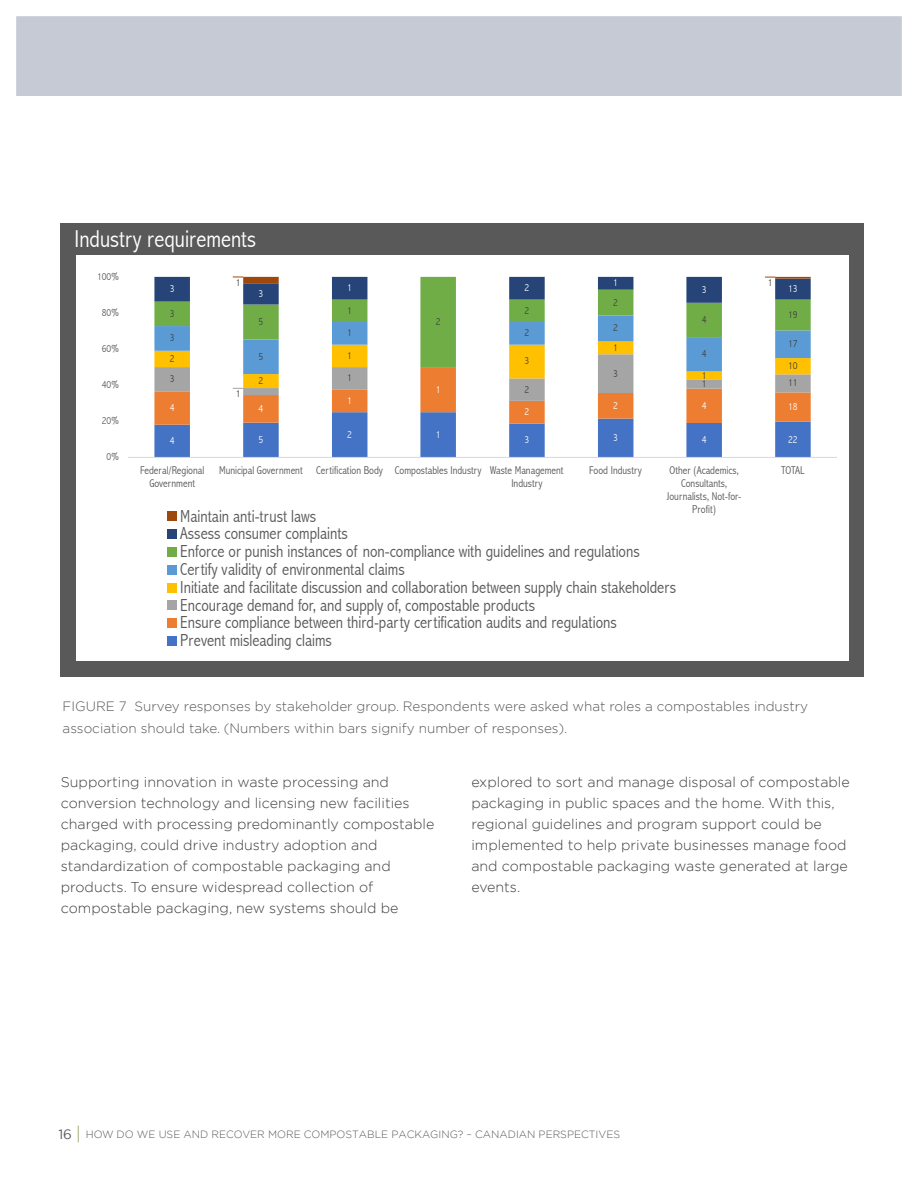
<style>
.page{position:relative;width:918px;height:1188px;background:#fff}
.page>*{position:absolute;margin:0;border:0;box-sizing:border-box;transform-origin:0 0}
.t1{font:300 condensed 24.45px "Abadi";color:#fff}
.t2{font:300 condensed 17.4px/17.9px "Abadi";color:#595959}
.bulk{font:300 14.25px/21px "Gotham";color:#3e3e3f}
.t3{font:300 13.5px/22.5px "Gotham";color:#57585a}
.t4{font:300 condensed 11.4px/13px "Abadi";color:#595959;text-align:center}
.t5{font:300 10.5px "Gotham";color:#57585a}
.t6{font:300 condensed 10.5px "Abadi";color:#404040}
.t7{font:300 condensed 10.5px "Abadi";color:#fff}
.t8{font:300 condensed 10.5px "Abadi";color:#595959}
.s1{font-weight:400;font-size:13.5px}
.s2{font-weight:400;font-size:18px;color:#a8b980}
</style>
<div class="page">
<div style="left:61px;top:223px;width:803px;height:453px;background:#595959"></div>
<div style="left:76px;top:256px;width:773px;height:405px;background:#fff"></div>
<svg style="left:154px;top:305px;width:657px;height:11px"></svg>
<hr style="left:128px;top:457px;width:709px;height:1px;background:#d9d9d9">
<div style="left:167px;top:512px;width:9px;height:9px;background:#9e480e"></div>
<div style="left:167px;top:530px;width:9px;height:9px;background:#264478"></div>
<div style="left:167px;top:548px;width:9px;height:9px;background:#70ad47"></div>
<div style="left:167px;top:565px;width:9px;height:9px;background:#5b9bd5"></div>
<div style="left:167px;top:583px;width:9px;height:9px;background:#ffc000"></div>
<div style="left:167px;top:601px;width:9px;height:9px;background:#a5a5a5"></div>
<div style="left:167px;top:619px;width:9px;height:9px;background:#ed7d31"></div>
<div style="left:167px;top:637px;width:9px;height:9px;background:#4472c4"></div>
<svg style="left:154px;top:316px;width:657px;height:141px"></svg>
<svg style="left:154px;top:277px;width:657px;height:28px"></svg>
<div style="left:0;top:0;width:918px;height:95px;background:#c6cad5"></div>
<div style="left:0;top:0;width:918px;height:1188px;border:16px solid #fff"></div>
<p class="t1" style="left:75px;top:224px;width:183px">Industry requirements</p>
<p class="t8" style="left:97px;top:270px;width:23px">100%</p>
<p class="t8" style="left:102px;top:306px;width:19px">80%</p>
<p class="t8" style="left:102px;top:342px;width:19px">60%</p>
<p class="t8" style="left:102px;top:379px;width:19px">40%</p>
<p class="t8" style="left:102px;top:415px;width:19px">20%</p>
<p class="t8" style="left:107px;top:451px;width:14px">0%</p>
<p class="t6" style="left:236px;top:276px;width:6px">1</p>
<p class="t6" style="left:768px;top:276px;width:6px">1</p>
<p class="t7" style="left:613px;top:277px;width:6px">1</p>
<p class="t7" style="left:347px;top:282px;width:6px">1</p>
<p class="t7" style="left:525px;top:282px;width:6px">2</p>
<p class="t7" style="left:702px;top:283px;width:6px">3</p>
<p class="t7" style="left:788px;top:282px;width:11px">13</p>
<p class="t7" style="left:170px;top:283px;width:6px">3</p>
<p class="t7" style="left:259px;top:288px;width:6px">3</p>
<p class="t6" style="left:613px;top:296px;width:6px">2</p>
<p class="t6" style="left:525px;top:304px;width:6px">2</p>
<p class="t6" style="left:347px;top:304px;width:6px">1</p>
<p class="t6" style="left:170px;top:307px;width:6px">3</p>
<p class="t6" style="left:788px;top:308px;width:11px">19</p>
<p class="t6" style="left:702px;top:313px;width:6px">4</p>
<p class="t6" style="left:436px;top:315px;width:6px">2</p>
<p class="t6" style="left:259px;top:315px;width:6px">5</p>
<p class="t6" style="left:613px;top:322px;width:6px">2</p>
<p class="t6" style="left:347px;top:327px;width:6px">1</p>
<p class="t6" style="left:525px;top:327px;width:6px">2</p>
<p class="t6" style="left:170px;top:332px;width:6px">3</p>
<p class="t6" style="left:788px;top:338px;width:11px">17</p>
<p class="t6" style="left:613px;top:341px;width:6px">1</p>
<p class="t6" style="left:702px;top:348px;width:6px">4</p>
<p class="t6" style="left:347px;top:349px;width:6px">1</p>
<p class="t6" style="left:259px;top:350px;width:6px">5</p>
<p class="t6" style="left:170px;top:352px;width:6px">2</p>
<p class="t6" style="left:525px;top:355px;width:6px">3</p>
<p class="t6" style="left:788px;top:360px;width:11px">10</p>
<p class="t6" style="left:613px;top:367px;width:6px">3</p>
<p class="t6" style="left:702px;top:369px;width:6px">1</p>
<p class="t6" style="left:347px;top:372px;width:6px">1</p>
<p class="t6" style="left:170px;top:373px;width:6px">3</p>
<p class="t6" style="left:259px;top:374px;width:6px">2</p>
<p class="t6" style="left:702px;top:378px;width:6px">1</p>
<p class="t6" style="left:788px;top:377px;width:11px">11</p>
<p class="t6" style="left:525px;top:383px;width:6px">2</p>
<p class="t7" style="left:436px;top:383px;width:6px">1</p>
<p class="t6" style="left:236px;top:387px;width:6px">1</p>
<p class="t7" style="left:347px;top:394px;width:6px">1</p>
<p class="t7" style="left:613px;top:399px;width:6px">2</p>
<p class="t7" style="left:702px;top:399px;width:6px">4</p>
<p class="t7" style="left:788px;top:400px;width:11px">18</p>
<p class="t7" style="left:170px;top:402px;width:6px">4</p>
<p class="t7" style="left:259px;top:402px;width:6px">4</p>
<p class="t7" style="left:525px;top:406px;width:6px">2</p>
<p class="t7" style="left:170px;top:434px;width:6px">4</p>
<p class="t7" style="left:259px;top:433px;width:6px">5</p>
<p class="t7" style="left:347px;top:428px;width:6px">2</p>
<p class="t7" style="left:436px;top:428px;width:6px">1</p>
<p class="t7" style="left:525px;top:434px;width:6px">3</p>
<p class="t7" style="left:613px;top:431px;width:6px">3</p>
<p class="t7" style="left:702px;top:434px;width:6px">4</p>
<p class="t7" style="left:788px;top:433px;width:11px">22</p>
<p class="t4" style="left:140px;top:464px;width:66px">Federal/Regional<br>Government</p>
<p class="t4" style="left:511px;top:464px;width:54px;text-align:left;text-indent:-292px">Municipal Government Certification Body Compostables Industry Waste Management<br>Industry</p>
<p class="t4" style="left:589px;top:464px;width:54px">Food Industry</p>
<p class="t4" style="left:667px;top:464px;width:76px">Other (Academics,<br>Consultants,<br>Journalists, Not-for-<br>Profit)</p>
<p class="t4" style="left:781px;top:464px;width:25px">TOTAL</p>
<p class="t2" style="left:180px;top:507px;width:498px">Maintain anti-trust laws<br>Assess consumer complaints<br>Enforce or punish instances of non-compliance with guidelines and regulations Certify validity of environmental claims<br>Initiate and facilitate discussion and collaboration between supply chain stakeholders Encourage demand for, and supply of, compostable products<br>Ensure compliance between third-party certification audits and regulations<br>Prevent misleading claims</p>
<p class="t3" style="left:63px;top:694px;width:747px">FIGURE 7 Survey responses by stakeholder group. Respondents were asked what roles a compostables industry association should take. (Numbers within bars signify number of responses).</p>
<p class="bulk" style="left:61px;top:771px;width:375px">Supporting innovation in waste processing and conversion technology and licensing new facilities charged with processing predominantly compostable packaging, could drive industry adoption and standardization of compostable packaging and products. To ensure widespread collection of compostable packaging, new systems should be</p>
<p class="bulk" style="left:471px;top:771px;width:380px">explored to sort and manage disposal of compostable packaging in public spaces and the home. With this, regional guidelines and program support could be implemented to help private businesses manage food and compostable packaging waste generated at large events.</p>
<p class="t5" style="left:58px;top:1128px;width:563px"><span class="s1">16</span> <span class="s2">|</span> HOW DO WE USE AND RECOVER MORE COMPOSTABLE PACKAGING? – CANADIAN PERSPECTIVES</p>
</div>
